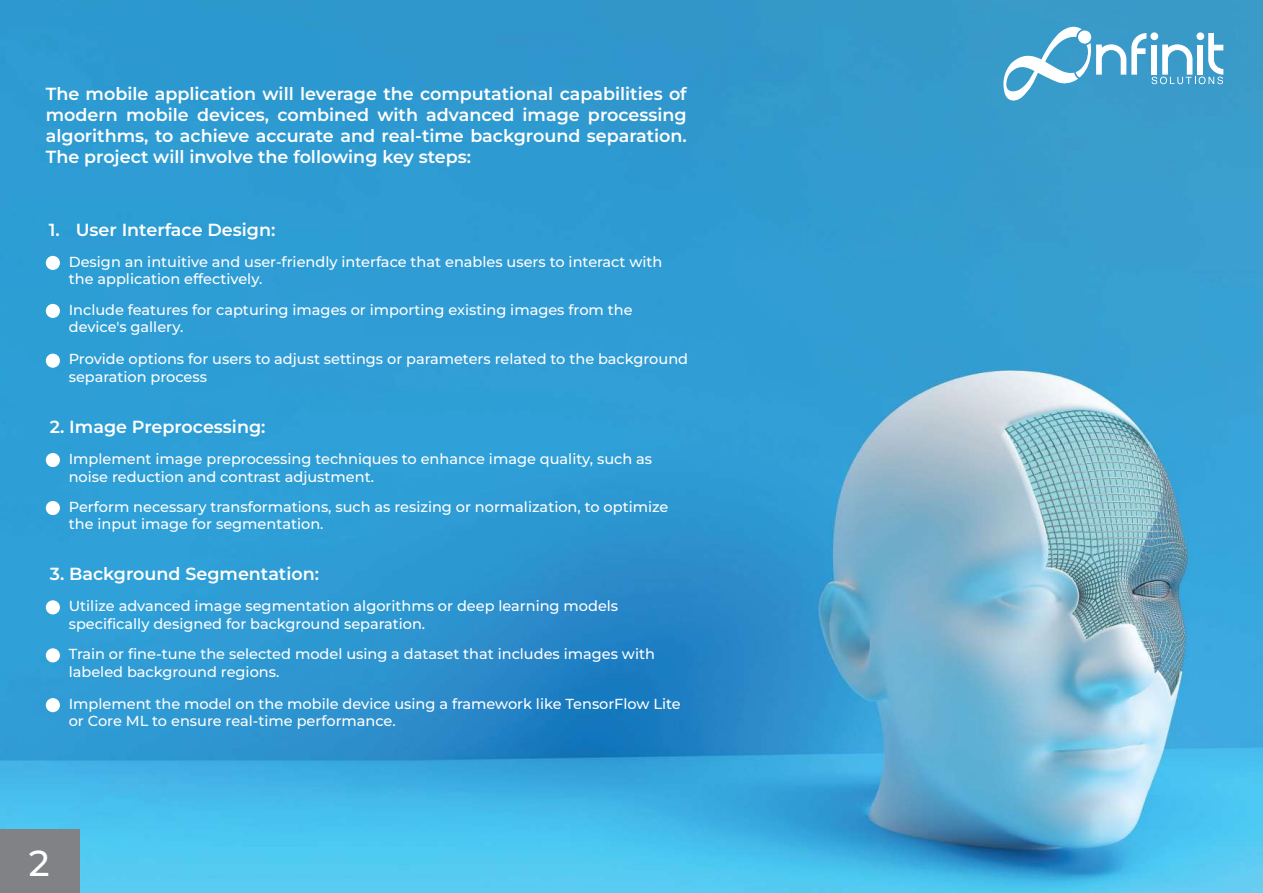
<style>
.page{position:relative;width:1263px;height:893px;background:#fff}
.page>*{position:absolute;margin:0;border:0;box-sizing:border-box;transform-origin:0 0}
.t1{font:500 36.15px "Montserrat";color:#fff}
.t2{font:600 17.55px/21px "Montserrat";color:#fff;text-align:justify}
.t3{font:500 14.55px/17.4px "Montserrat";color:#fff}
</style>
<div class="page">
<img style="left:0;top:0;width:1263px;height:893px">
<div style="left:46px;top:256px;width:14px;height:14px;background:#fff;border-radius:50%"></div>
<div style="left:46px;top:304px;width:14px;height:14px;background:#fff;border-radius:50%"></div>
<div style="left:46px;top:354px;width:14px;height:14px;background:#fff;border-radius:50%"></div>
<div style="left:46px;top:453px;width:14px;height:14px;background:#fff;border-radius:50%"></div>
<div style="left:46px;top:501px;width:14px;height:14px;background:#fff;border-radius:50%"></div>
<div style="left:46px;top:600px;width:14px;height:14px;background:#fff;border-radius:50%"></div>
<div style="left:46px;top:648px;width:14px;height:14px;background:#fff;border-radius:50%"></div>
<div style="left:46px;top:698px;width:14px;height:14px;background:#fff;border-radius:50%"></div>
<svg style="left:1002px;top:25px;width:221px;height:78px"></svg>
<div style="left:0;top:829px;width:79px;height:64px;background:#808285"></div>
<p class="t2" style="left:46px;top:83px;width:642px">The mobile application will leverage the computational capabilities of modern mobile devices, combined with advanced image processing algorithms, to achieve accurate and real-time background separation.<br>The project will involve the following key steps:</p>
<p class="t2" style="left:49px;top:219px;width:228px">1. User Interface Design:</p>
<p class="t3" style="left:69px;top:253px;width:595px">Design an intuitive and user-friendly interface that enables users to interact with the application effectively.</p>
<p class="t3" style="left:69px;top:300px;width:565px">Include features for capturing images or importing existing images from the device's gallery.</p>
<p class="t3" style="left:69px;top:350px;width:621px">Provide options for users to adjust settings or parameters related to the background separation process</p>
<p class="t2" style="left:50px;top:416px;width:217px">2. Image Preprocessing:</p>
<p class="t3" style="left:69px;top:450px;width:585px">Implement image preprocessing techniques to enhance image quality, such as noise reduction and contrast adjustment.</p>
<p class="t3" style="left:69px;top:497px;width:601px">Perform necessary transformations, such as resizing or normalization, to optimize the input image for segmentation.</p>
<p class="t2" style="left:50px;top:563px;width:271px">3. Background Segmentation:</p>
<p class="t3" style="left:69px;top:597px;width:551px">Utilize advanced image segmentation algorithms or deep learning models specifically designed for background separation.</p>
<p class="t3" style="left:69px;top:645px;width:588px">Train or fine-tune the selected model using a dataset that includes images with labeled background regions.</p>
<p class="t3" style="left:69px;top:695px;width:614px">Implement the model on the mobile device using a framework like TensorFlow Lite or Core ML to ensure real-time performance.</p>
<h1 class="t1" style="left:29px;top:839px;width:22px">2</h1>
</div>
